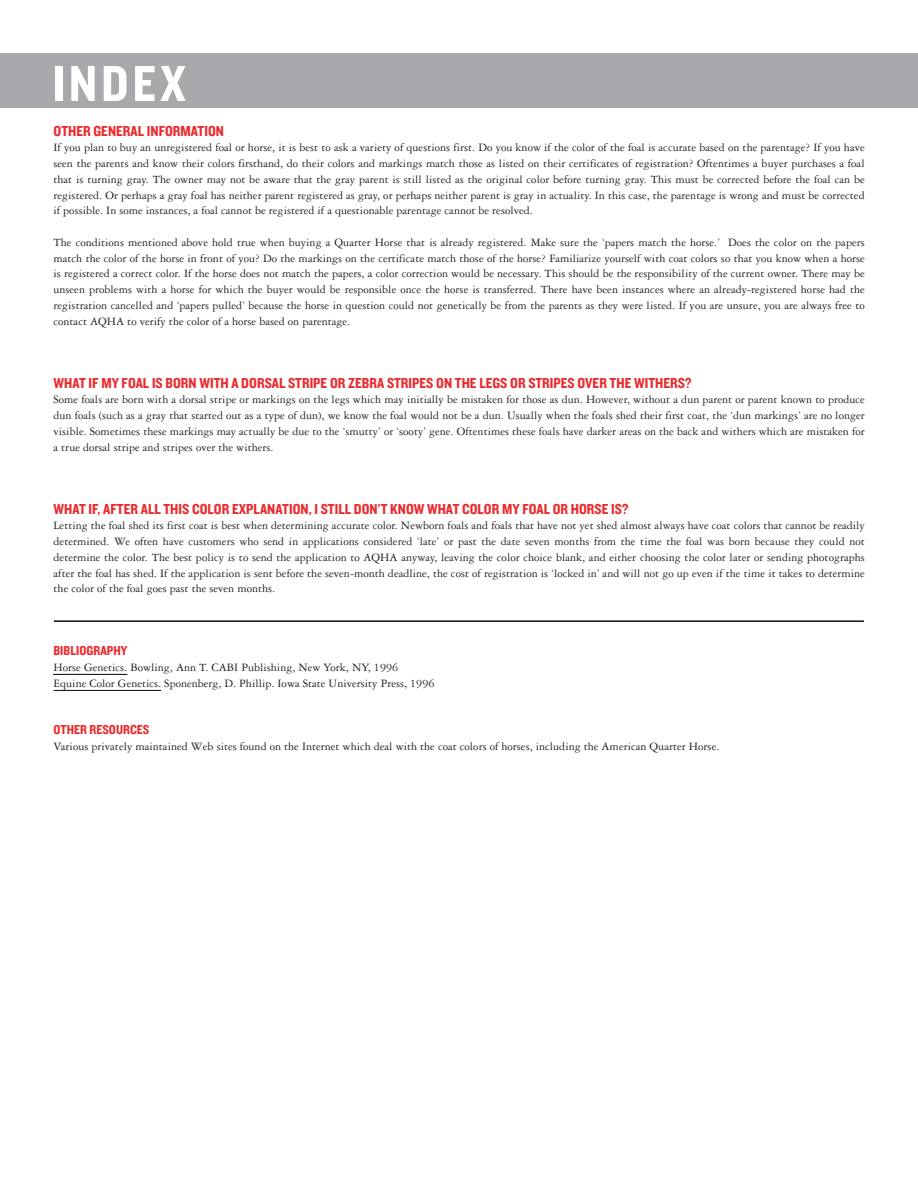
<style>
.page{position:relative;width:918px;height:1188px;background:#fff}
.page>*{position:absolute;margin:0;border:0;box-sizing:border-box;transform-origin:0 0}
.t1{font:52.5px "Knockout HTF50 Welterweight";color:#fff}
.t2{font:15px "Knockout HTF50 Welterweight";letter-spacing:.005em;color:#ec2a2d}
.t3{font:13.5px "Knockout HTF50 Welterweight";letter-spacing:.005em;color:#ec2a2d}
.t4{font:12px/15.8px "Garamond Three";letter-spacing:.005em;color:#231f20;text-align:justify}
</style>
<div class="page">
<div style="left:0;top:54px;width:918px;height:54px;background:#a8a9ad"></div>
<hr style="left:53px;top:674px;width:75px;height:1px;background:#231f20">
<hr style="left:54px;top:690px;width:107px;height:1px;background:#231f20">
<hr style="left:54px;top:620px;width:810px;height:2px;background:#231f20">
<h1 class="t1" style="left:52px;top:52px;width:135px">INDEX</h1>
<p class="t2" style="left:61px;top:122px;width:164px">THER GENERAL INFORMATION</p>
<p class="t4" style="left:54px;top:141px;width:813px">If you plan to buy an unregistered foal or horse, it is best to ask a variety of questions first. Do you know if the color of the foal is accurate based on the parentage? If you have seen the parents and know their colors firsthand, do their colors and markings match those as listed on their certificates of registration? Oftentimes a buyer purchases a foal that is turning gray. The owner may not be aware that the gray parent is still listed as the original color before turning gray. This must be corrected before the foal can be registered. Or perhaps a gray foal has neither parent registered as gray, or perhaps neither parent is gray in actuality. In this case, the parentage is wrong and must be corrected if possible. In some instances, a foal cannot be registered if a questionable parentage cannot be resolved.</p>
<p class="t4" style="left:54px;top:235px;width:813px">The conditions mentioned above hold true when buying a Quarter Horse that is already registered. Make sure the ‘papers match the horse.’ Does the color on the papers match the color of the horse in front of you? Do the markings on the certificate match those of the horse? Familiarize yourself with coat colors so that you know when a horse is registered a correct color. If the horse does not match the papers, a color correction would be necessary. This should be the responsibility of the current owner. There may be unseen problems with a horse for which the buyer would be responsible once the horse is transferred. There have been instances where an already-registered horse had the registration cancelled and ‘papers pulled’ because the horse in question could not genetically be from the parents as they were listed. If you are unsure, you are always free to contact AQHA to verify the colo of horse based on parentage.</p>
<p class="t2" style="left:54px;top:374px;width:640px">WHAT IF MY FOAL IS BORN WITH A DORSAL STRIPE OR ZEBRA STRIPES ON THE LEGS OR STRIPES OVER THE WITHERS?</p>
<p class="t4" style="left:54px;top:393px;width:813px">Some foals are born with a dorsal stripe or markings on the legs which may initially be mistaken for those as dun. However, without a dun parent or parent known to produce</p>
<p class="t4" style="left:54px;top:409px;width:813px">dun foals (such as a gray that started out as a type of dun), we know the foal would not be a dun. Usually when the foals shed their first coat, the ‘dun markings’ are no longer</p>
<p class="t4" style="left:54px;top:424px;width:813px">visible. Sometimes these markings may actually be due to the ‘smutty’ or ‘sooty’ gene. Oftentimes these foals have darker areas on the back and withers which are mistaken for</p>
<p class="t4" style="left:61px;top:440px;width:214px">true dorsal stripe and stripes over the withers.</p>
<p class="t2" style="left:54px;top:500px;width:577px">WHAT IF, AFTER ALL THIS COLOR EXPLANATION, I STILL DON’T KNOW WHAT COLOR MY FOAL OR HORSE IS?</p>
<p class="t4" style="left:54px;top:519px;width:813px">Letting the foal shed its first coat is best when determining accurate color. Newborn foals and foals that have not yet shed almost always have coat colors that cannot be readily determined. We often have customers who send in applications considered ‘late’</p>
<p class="t4" style="left:54px;top:535px;width:813px;text-indent:404px">past the date seven months from the time the foal was born because they could not determine the color. The best policy is to send the application to AQHA anyway, leaving the color choice blank, and either choosing the color later or sending photographs after the foal has shed. If the application is sent before the seven-month deadline, the cost of registration is ‘locked in’ and will not go up even if the time it takes to determine the color of the foal goes past the seven months.</p>
<p class="t3" style="left:54px;top:643px;width:75px">BIBLIOGRAPHY</p>
<p class="t4" style="left:54px;top:661px;width:382px">Horse Genetics. Bowling, Ann T. CABI Publishing, New York, NY, 1996<br>Equine Color Genetics. Sponenberg, D. Phillip. Iowa State University Press, 1996</p>
<p class="t3" style="left:61px;top:722px;width:90px">THER RESOURCES</p>
<p class="t4" style="left:61px;top:739px;width:660px">arious privately maintained Web sites found on the Internet which deal with the coat colors of horses, including the American Quarter Horse.</p>
</div>
